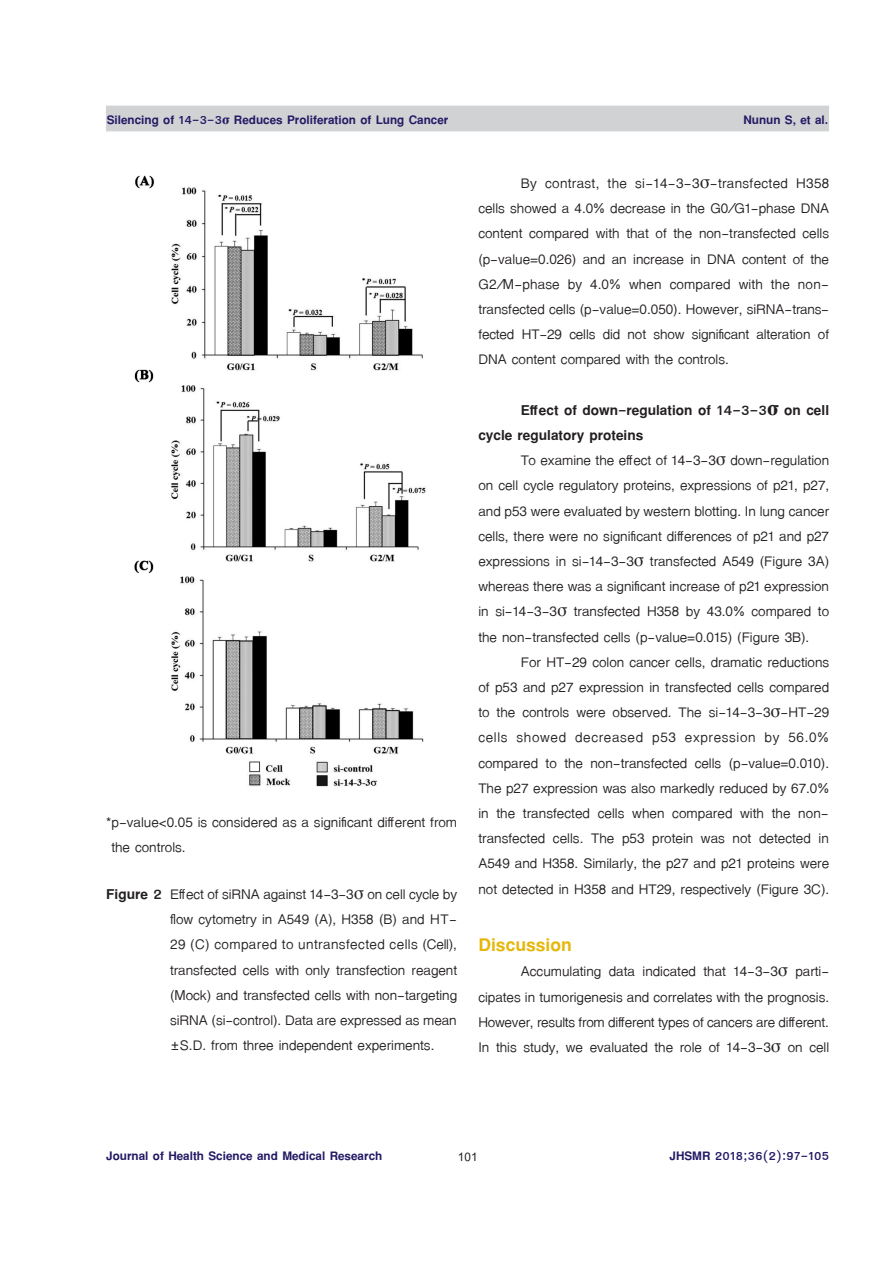
<style>
.page{position:relative;width:893px;height:1263px;background:#fff}
.page>*{position:absolute;margin:0;border:0;box-sizing:border-box;transform-origin:0 0}
.t1{font:700 27px "TF Lanna";color:#e5b70b}
.t2{font:21px/25.2px "TF Lanna";color:#231f20;text-align:justify}
.t3{font:700 21px/25.2px "TF Lanna";color:#231f20}
.t4{font:21px "TF Lanna";letter-spacing:.03em;color:#231f20}
.t5{font:700 18px "TF Lanna";color:#231965}
.t6{font:700 18px "Cordia UPC";color:#231f20}
.s1{font-family:"Times";font-size:13.5px}
.s2{font-weight:700}
.s3{font-family:"Times";font-size:18px}
.s4{font-family:"Times"}
</style>
<div class="page">
<div style="left:106px;top:106px;width:723px;height:25px;background:#d1d2d4"></div>
<img style="left:134px;top:175px;width:292px;height:612px">
<p class="t5" style="left:107px;top:109px;width:343px">Silencing of 14-3-3<span class="s1">σ</span> Reduces Proliferation of Lung Cancer</p>
<p class="t5" style="left:743px;top:108px;width:86px">Nunun S, et al.</p>
<p class="t2" style="left:106px;top:810px;width:352px;line-height:24.8px">*p-value&lt;0.05 is considered as a significant different from the controls.</p>
<p class="t2" style="left:170px;top:882px;width:289px;text-indent:-64px"><span class="s2">Figure 2</span> Effect of siRNA against 14-3-3<span class="s3">σ</span> on cell cycle by flow cytometry in A549 (A), H358 (B) and HT-29 (C) compared to untransfected cells (Cell), transfected cells with only transfection reagent (Mock) and transfected cells with non-targeting siRNA (si-control). Data are expressed as mean ±S.D. from three independent experiments.</p>
<p class="t2" style="left:478px;top:171px;width:352px;text-indent:43px">By contrast, the si-14-3-3<span class="s3">σ</span>-transfected H358 cells showed a 4.0% decrease in the G0/G1-phase DNA content compared with that of the non-transfected cells (p-value=0.026) and an increase in DNA content of the G2/M-phase by 4.0% when compared with the non&shy;transfected cells (p-value=0.050). However, siRNA-trans&shy;fected HT-29 cells did not show significant alteration of DNA content compared with the controls.</p>
<p class="t3" style="left:478px;top:397px;width:352px;text-indent:43px">Effect of down-regulation of 14-3-3<span class="s4">σ</span> on cell cycle regulatory proteins</p>
<p class="t2" style="left:521px;top:448px;width:310px">To examine the effect of 14-3-3<span class="s3">σ</span> down-regulation</p>
<p class="t2" style="left:478px;top:473px;width:352px">on cell cycle regulatory proteins, expressions of p21, p27,</p>
<p class="t2" style="left:478px;top:498px;width:352px">and p53 were evaluated by western blotting. In lung cancer</p>
<p class="t2" style="left:478px;top:523px;width:352px">cells, there were no significant differences of p21 and p27</p>
<p class="t2" style="left:478px;top:549px;width:352px">expressions in si-14-3-3<span class="s3">σ</span> transfected A549 (Figure 3A)</p>
<p class="t2" style="left:478px;top:574px;width:352px">whereas there was a significant increase of p21 expression</p>
<p class="t2" style="left:478px;top:599px;width:352px">in si-14-3-3<span class="s3">σ</span> transfected H358 by 43.0% compared to</p>
<p class="t2" style="left:478px;top:624px;width:332px">the non-transfected cells (p-value=0.015) (Figure 3B).</p>
<p class="t2" style="left:521px;top:649px;width:310px">For HT-29 colon cancer cells, dramatic reductions</p>
<p class="t2" style="left:478px;top:675px;width:352px">of p53 and p27 expression in transfected cells compared</p>
<p class="t2" style="left:478px;top:700px;width:352px">to the controls were observed. The si-14-3-3<span class="s3">σ</span>-HT-29</p>
<p class="t4" style="left:478px;top:725px;width:352px">cells showed decreased p53 expression by 56.0%</p>
<p class="t2" style="left:478px;top:750px;width:352px">compared to the non-transfected cells (p-value=0.010).</p>
<p class="t2" style="left:478px;top:775px;width:352px">The p27 expression was also markedly reduced by 67.0%</p>
<p class="t2" style="left:478px;top:801px;width:352px">in the transfected cells when compared with the non-</p>
<p class="t2" style="left:478px;top:826px;width:352px">transfected cells. The p53 protein was not detected in</p>
<p class="t2" style="left:478px;top:851px;width:352px">A549 and H358. Similarly, the p27 and p21 proteins were</p>
<p class="t2" style="left:478px;top:876px;width:352px">not detected in H358 and HT29, respectively (Figure 3C).</p>
<p class="t1" style="left:478px;top:928px;width:95px">Discussion</p>
<p class="t2" style="left:478px;top:959px;width:352px;text-indent:43px">Accumulating data indicated that 14-3-3<span class="s3">σ</span> parti&shy;cipates in tumorigenesis and correlates with the prognosis.<br>However, results from different types of cancers are different.<br>In this study, we evaluated the role of 14-3-3<span class="s3">σ</span> on cell</p>
<p class="t5" style="left:106px;top:1145px;width:277px">Journal of Health Science and Medical Research</p>
<p class="t6" style="left:458px;top:1146px;width:21px">101</p>
<p class="t5" style="left:670px;top:1145px;width:161px">JHSMR 2018;36(2):97-105</p>
</div>
